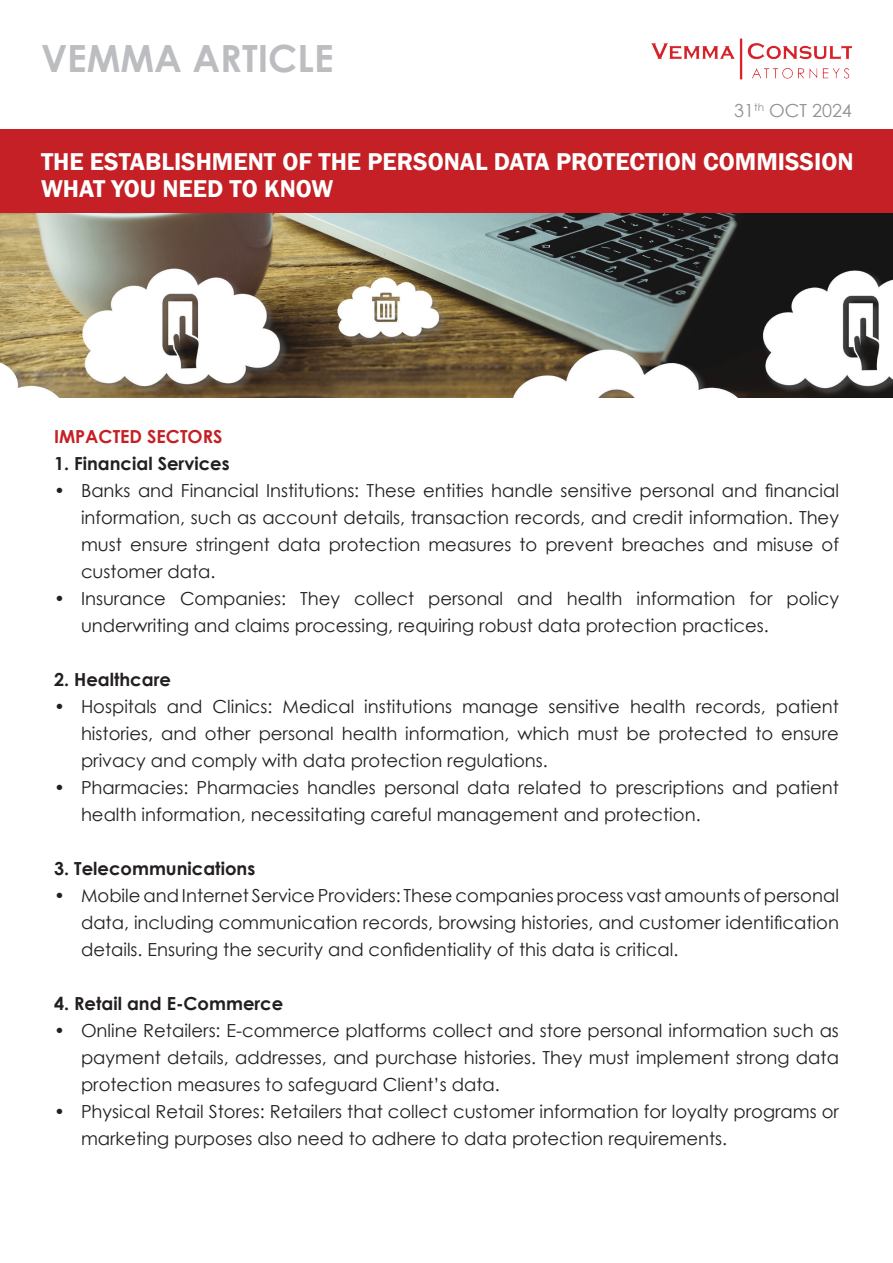
<style>
.page{position:relative;width:893px;height:1263px;background:#fff}
.page>*{position:absolute;margin:0;border:0;box-sizing:border-box;transform-origin:0 0}
.t1{font:700 37.5px "Century Gothic";color:#bcbdc0}
.t2{font:600 25.05px/26.5px "Franklin Gothic";color:#fff}
.t3{font:18px/27px "Century Gothic";color:#231f20;text-align:justify}
.t4{font:700 18px "Century Gothic";color:#231f20}
.t5{font:700 18px "Century Gothic";color:#c42025}
</style>
<div class="page">
<img style="left:651px;top:38px;width:201px;height:42px">
<img style="left:0;top:213px;width:893px;height:185px">
<div style="left:0;top:129px;width:893px;height:84px;background:#c42025"></div>
<h1 class="t1" style="left:41px;top:29px;width:294px">VEMMA ARTICLE</h1>
<p class="t3" style="left:734px;top:97px;width:119px">31<sup>th</sup> OCT 2024</p>
<h2 class="t2" style="left:41px;top:149px;width:814px">THE ESTABLISHMENT OF THE PERSONAL DATA PROTECTION COMMISSION<br>WHAT YOU NEED TO KNOW</h2>
<p class="t5" style="left:54px;top:422px;width:170px">IMPACTED SECTORS</p>
<p class="t4" style="left:54px;top:449px;width:177px">1. Financial Services</p>
<p class="t3" style="left:81px;top:476px;width:759px;text-indent:-27px">• Banks and Financial Institutions: These entities handle sensitive personal and financial information, such as account details, transaction records, and credit information. They must ensure stringent data protection measures to prevent breaches and misuse of customer data.</p>
<p class="t3" style="left:81px;top:584px;width:759px;text-indent:-27px">• Insurance Companies: They collect personal and health information for policy underwriting and claims processing, requiring robust data protection practices.</p>
<p class="t4" style="left:54px;top:665px;width:118px">2. Healthcare</p>
<p class="t3" style="left:81px;top:692px;width:759px;text-indent:-27px">• Hospitals and Clinics: Medical institutions manage sensitive health records, patient histories, and other personal health information, which must be protected to ensure privacy and comply with data protection regulations.</p>
<p class="t3" style="left:81px;top:773px;width:759px;text-indent:-27px">• Pharmacies: Pharmacies handles personal data related to prescriptions and patient health information, necessitating careful management and protection.</p>
<p class="t4" style="left:54px;top:854px;width:203px">3. Telecommunications</p>
<p class="t3" style="left:81px;top:881px;width:759px;text-indent:-27px">• Mobile and Internet Service Providers: These companies process vast amounts of personal data, including communication records, browsing histories, and customer identification details. Ensuring the security and confidentiality of this data is critical.</p>
<p class="t4" style="left:54px;top:989px;width:231px">4. Retail and E-Commerce</p>
<p class="t3" style="left:81px;top:1016px;width:759px;text-indent:-27px">• Online Retailers: E-commerce platforms collect and store personal information such as payment details, addresses, and purchase histories. They must implement strong data protection measures to safeguard Client’s data.</p>
<p class="t3" style="left:81px;top:1097px;width:759px;text-indent:-27px">• Physical Retail Stores: Retailers that collect customer information for loyalty programs or marketing purposes also need to adhere to data protection requirements.</p>
</div>
